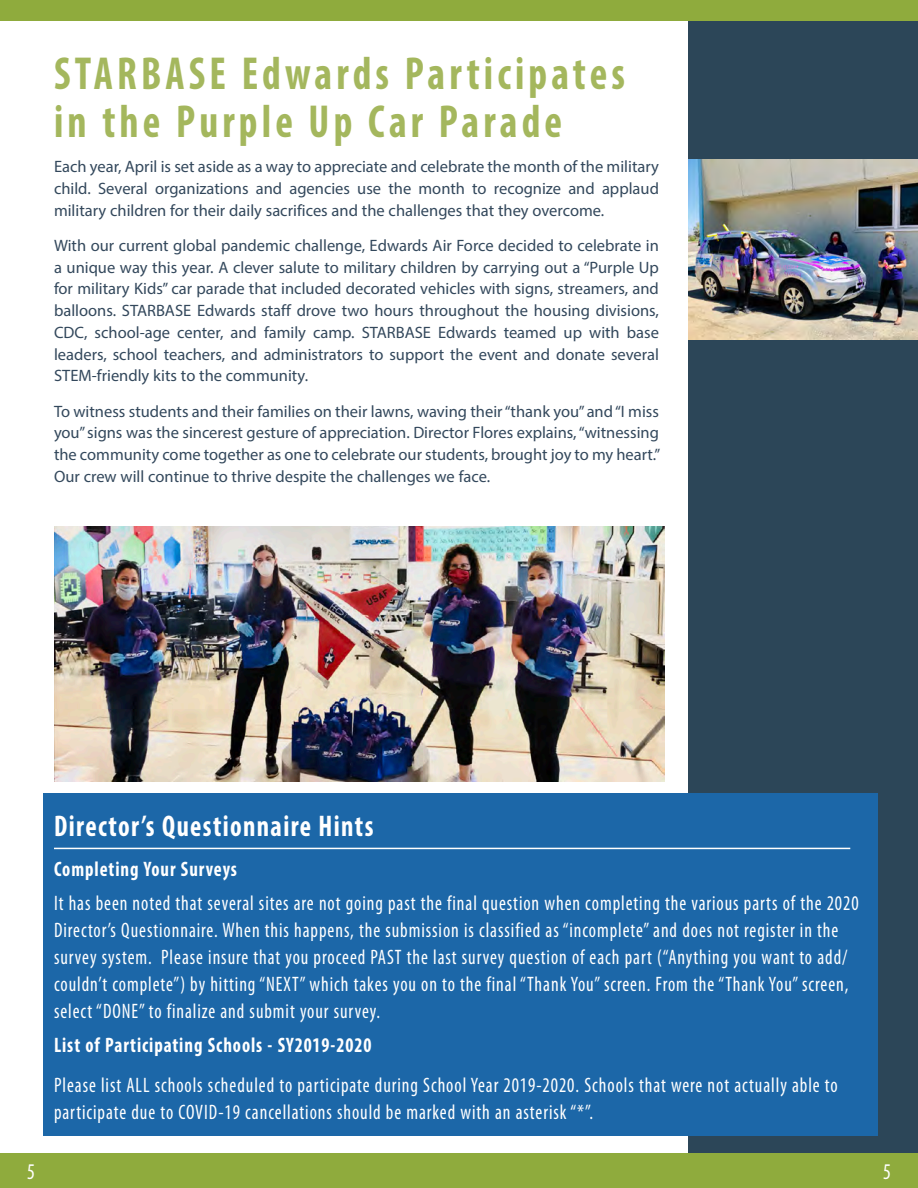
<style>
.page{position:relative;width:918px;height:1188px;background:#fff}
.page>*{position:absolute;margin:0;border:0;box-sizing:border-box;transform-origin:0 0}
.Article_Title{font:700 condensed 46.5px/48px "Myriad Pro";letter-spacing:.1em;color:#a4b75d;scale:.9 1}
.Front_Page_Quote{font:700 condensed 30px "Myriad Pro";letter-spacing:.05em;color:#fff;scale:.9 1}
.Front_Page_Quote-2{font:condensed 22.5px "Myriad Pro";color:#fff;scale:.9 1}
.Front_Page_Quote-3{font:condensed 21px/27px "Myriad Pro";letter-spacing:.05em;color:#fff;scale:.9 1}
.Front_Page_Quote-4{font:700 condensed 21px "Myriad Pro";letter-spacing:.05em;color:#fff;scale:.9 1}
.Article_Text{font:16.5px/21.8px "Myriad Pro";color:#33485c;text-align:justify}
</style>
<div class="page">
<div style="left:0;top:0;width:864px;height:20px;background:#8fab3d"></div>
<div style="left:0;top:1153px;width:688px;height:35px;background:#8fab3d"></div>
<div style="left:688px;top:0;width:230px;height:1188px;background:#2c4658"></div>
<img style="left:688px;top:160px;width:230px;height:180px">
<div style="left:54px;top:0;width:864px;height:20px;background:#8fab3d"></div>
<div style="left:230px;top:1153px;width:688px;height:35px;background:#8fab3d"></div>
<img style="left:54px;top:527px;width:611px;height:254px">
<div style="left:43px;top:794px;width:835px;height:342px;background:#1c67a8"></div>
<hr style="left:54px;top:848px;width:796px;height:1px;background:#fff">
<p class="Article_Title" style="left:54px;top:48px;width:636px">STARBASE Edwards Participates in the Purple Up Car Parade</p>
<p class="Article_Text" style="left:54px;top:156px;width:607px">Each year, April is set aside as a way to appreciate and celebrate the month of the military child. Several organizations and agencies use the month to recognize and applaud military children for their daily sacrifices and the challenges that they overcome.</p>
<p class="Article_Text" style="left:54px;top:234px;width:607px">With our current global pandemic challenge, Edwards Air Force decided to celebrate in a unique way this year. A clever salute to military children by carrying out a “Purple Up for military Kids” car parade that included decorated vehicles with signs, streamers, and balloons. STARBASE Edwards staff drove two hours throughout the housing divisions, CDC, school-age center, and family camp. STARBASE Edwards teamed up with base leaders, school teachers, and administrators to support the event and donate several STEM-friendly kits to the community.</p>
<p class="Article_Text" style="left:54px;top:400px;width:608px">To witness students and their families on their lawns, waving their “thank you” and “I miss you” signs was the sincerest gesture of appreciation. Director Flores explains, “witnessing the community come together as one to celebrate our students, brought joy to my heart.” Our crew will continue to thrive despite the challenges we face.</p>
<p class="Front_Page_Quote" style="left:54px;top:807px;width:356px">Director’s Questionnaire Hints</p>
<p class="Front_Page_Quote-4" style="left:54px;top:856px;width:205px">Completing Your Surveys</p>
<p class="Front_Page_Quote-3" style="left:54px;top:889px;width:896px">It has been noted that several sites are not going past the final question when completing the various parts of the 2020<br>Director’s Questionnaire. When this happens, the submission is classified as “incomplete” and does not register in the survey system. Please insure that you proceed PAST the last survey question of each part (“Anything you want to add/ couldn’t complete”) by hitting “NEXT” which takes you on to the final “Thank You” screen. From the “Thank You” screen, select “DONE” to finalize and submit your survey.</p>
<p class="Front_Page_Quote-4" style="left:54px;top:1032px;width:354px">List of Participating Schools - SY2019-2020</p>
<p class="Front_Page_Quote-3" style="left:54px;top:1071px;width:872px">Please list ALL schools scheduled to participate during School Year 2019-2020. Schools that were not actually able to participate due to COVID-19 cancellations should be marked with an asterisk “*”.</p>
<h3 class="Front_Page_Quote-2" style="left:27px;top:1158px;width:10px">5</h3>
<p class="Front_Page_Quote-2" style="left:883px;top:1158px;width:10px">5</p>
</div>
